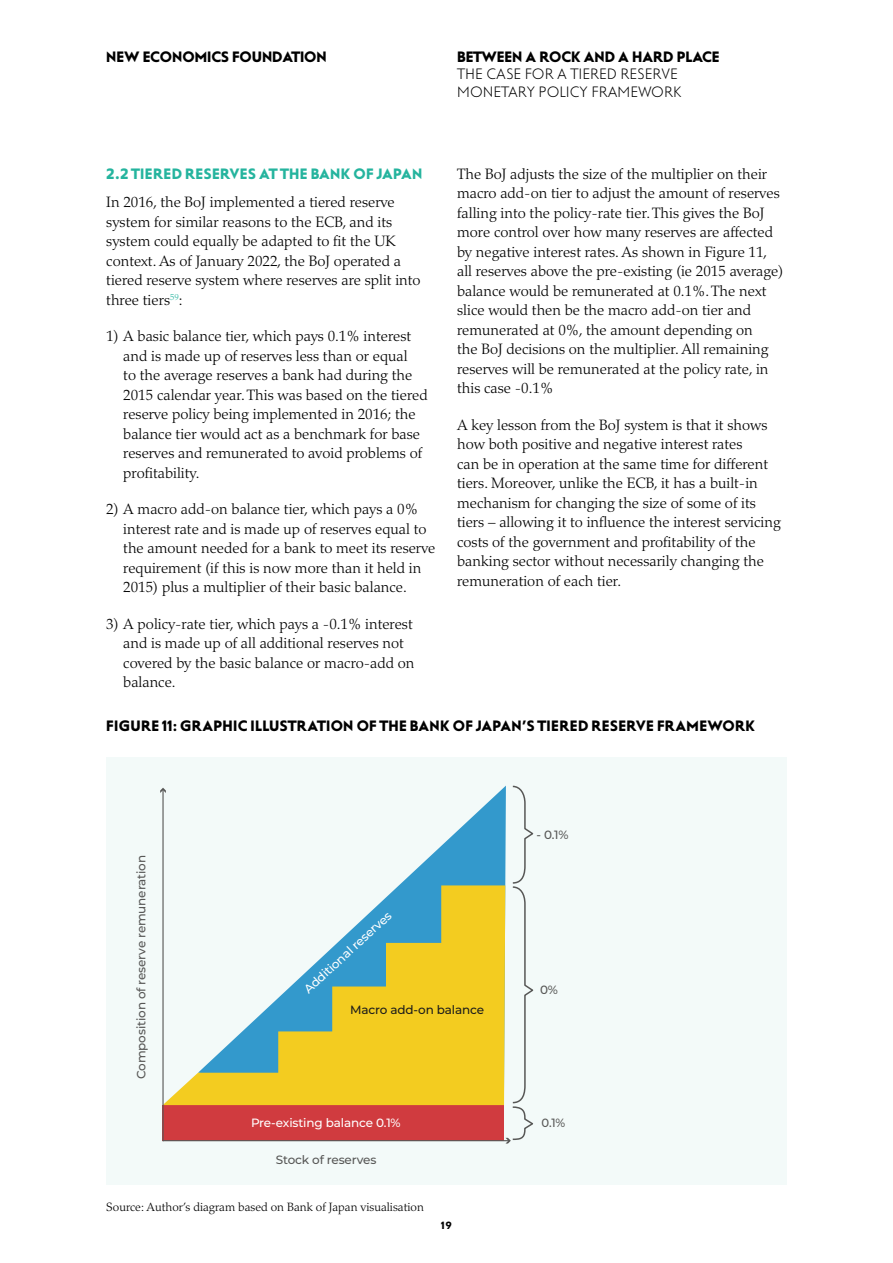
<style>
.page{position:relative;width:893px;height:1263px;background:#fff}
.page>*{position:absolute;margin:0;border:0;box-sizing:border-box;transform-origin:0 0}
.BODY{font:300 15px/19.5px "Palatino LT Std";color:#000}
.FIGURE_HEAD{font:15px "Steagal Bo";letter-spacing:.01em;color:#000}
.t1{font:15px/17.2px "Steagal Li";color:#000}
.CROSSHEAD_1{font:15px "Steagal Bo";letter-spacing:.025em;color:#25b49e}
.t2{font:500 12px "Montserrat";letter-spacing:-.01em;color:#575756}
.SOURCE{font:300 12px "Palatino LT Std";color:#000}
.t3{font:500 12px "Montserrat";letter-spacing:-.01em;color:#fff}
.t4{font:500 12px "Montserrat";letter-spacing:-.01em;color:#1d1d1b}
.t5{font:10.5px "Steagal Bo";color:#000}
</style>
<div class="page">
<div style="left:106px;top:757px;width:681px;height:427px;background:#f3faf9"></div>
<svg style="left:399px;top:786px;width:106px;height:99px"></svg>
<div style="left:163px;top:1105px;width:341px;height:35px;background:#d03b3f"></div>
<svg style="left:164px;top:885px;width:341px;height:220px"></svg>
<hr style="left:163px;top:1140px;width:346px;height:1px;background:#575756">
<svg style="left:505px;top:785px;width:29px;height:358px"></svg>
<hr style="left:162px;top:790px;width:2px;height:351px;background:#575756">
<svg style="left:160px;top:788px;width:6px;height:5px"></svg>
<p class="FIGURE_HEAD" style="left:106px;top:48px;width:222px">NEW ECONOMICS FOUNDATION</p>
<p class="FIGURE_HEAD" style="left:457px;top:48px;width:264px">BETWEEN A ROCK AND A HARD PLACE</p>
<p class="t1" style="left:457px;top:66px;width:226px">THE CASE FOR A TIERED RESERVE<br>MONETARY POLICY FRAMEWORK</p>
<h2 class="CROSSHEAD_1" style="left:106px;top:165px;width:317px">2.2 TIERED RESERVES AT THE BANK OF JAPAN</h2>
<p class="BODY" style="left:106px;top:192px;width:316px">In 2016, the BoJ implemented a tiered reserve system for similar reasons to the ECB, and its system could equally be adapted to fit the UK context. As of January 2022, the BoJ operated a tiered reserve system where reserves are split into three tiers<sup>59</sup>:</p>
<p class="BODY" style="left:123px;top:326px;width:306px;text-indent:-17px">1) A basic balance tier, which pays 0.1% interest and is made up of reserves less than or equal<br>to the average reserves a bank had during the 2015 calendar year. This was based on the tiered reserve policy being implemented in 2016; the balance tier would act as a benchmark for base reserves and remunerated to avoid problems of profitability.</p>
<p class="BODY" style="left:123px;top:499px;width:314px;text-indent:-17px">2) A macro add-on balance tier, which pays a 0% interest rate and is made up of reserves equal to the amount needed for a bank to meet its reserve requirement (if this is now more than it held in 2015) plus a multiplier of their basic balance.</p>
<p class="BODY" style="left:123px;top:614px;width:293px;text-indent:-17px">3) A policy-rate tier, which pays a -0.1% interest and is made up of all additional reserves not covered by the basic balance or macro-add on balance.</p>
<p class="BODY" style="left:457px;top:164px;width:328px">The BoJ adjusts the size of the multiplier on their macro add-on tier to adjust the amount of reserves falling into the policy-rate tier. This gives the BoJ more control over how many reserves are affected by negative interest rates. As shown in Figure 11, all reserves above the pre-existing (ie 2015 average) balance would be remunerated at 0.1%. The next slice would then be the macro add-on tier and remunerated at 0%, the amount depending on<br>the BoJ decisions on the multiplier. All remaining reserves will be remunerated at the policy rate, in this case -0.1%</p>
<p class="BODY" style="left:457px;top:415px;width:325px">A key lesson from the BoJ system is that it shows how both positive and negative interest rates<br>can be in operation at the same time for different tiers. Moreover, unlike the ECB, it has a built-in mechanism for changing the size of some of its tiers – allowing it to influence the interest servicing costs of the government and profitability of the banking sector without necessarily changing the remuneration of each tier.</p>
<h2 class="FIGURE_HEAD" style="left:106px;top:717px;width:650px">FIGURE 11: GRAPHIC ILLUSTRATION OF THE BANK OF JAPAN’S TIERED RESERVE FRAMEWORK</h2>
<p class="t2" style="left:133px;top:1079px;width:226px;rotate:-90deg">Composition of reserve remuneration</p>
<p class="t3" style="left:300px;top:985px;width:116px;rotate:-43deg">Additional reserves</p>
<p class="t4" style="left:350px;top:1001px;width:136px">Macro add-on balance</p>
<p class="t3" style="left:251px;top:1115px;width:151px">Pre-existing balance 0.1%</p>
<p class="t2" style="left:276px;top:1151px;width:102px">Stock of reserves</p>
<p class="SOURCE" style="left:106px;top:1200px;width:319px">Source: Author’s diagram based on Bank of Japan visualisation</p>
<p class="t5" style="left:441px;top:1219px;width:12px">19</p>
<p class="t2" style="left:536px;top:826px;width:34px">- 0.1%</p>
<p class="t2" style="left:540px;top:981px;width:19px">0%</p>
<p class="t2" style="left:542px;top:1115px;width:25px">0.1%</p>
</div>
